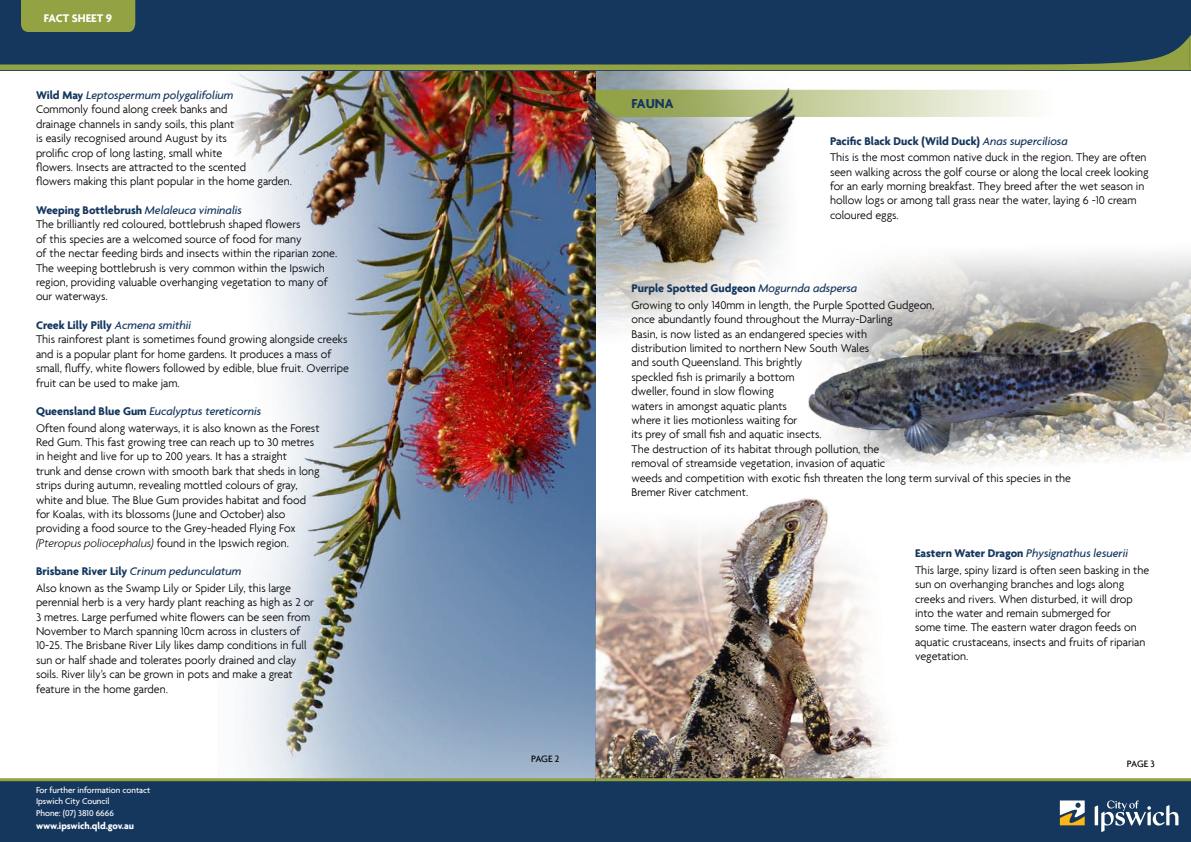
<style>
.page{position:relative;width:1191px;height:842px;background:#fff}
.page>*{position:absolute;margin:0;border:0;box-sizing:border-box;transform-origin:0 0}
.t1{font:700 14px "Agenda";color:#15375e}
.t2{font:300 12px/14.4px "Agenda";color:#000}
.t3{font:700 12px "Agenda";color:#fff}
.t4{font:700 10px "Agenda";color:#fff}
.t5{font:500 10px "Agenda";letter-spacing:-.03em;color:#000}
.t6{font:500 9px/10.8px "Agenda";color:#fff}
.s1{font-weight:700;color:#15375e}
.s2{font-weight:500;font-style:italic;color:#15375e}
.s3{font-style:italic}
</style>
<div class="page">
<img style="left:595px;top:70px;width:224px;height:324px">
<img style="left:218px;top:70px;width:377px;height:708px">
<div style="left:0;top:780px;width:595px;height:62px;background:#15375e"></div>
<hr style="left:0;top:778px;width:595px;height:3px;background:#93a344">
<img style="left:595px;top:468px;width:293px;height:310px">
<img style="left:778px;top:180px;width:413px;height:290px">
<svg style="left:0;top:0;width:1191px;height:70px;background:#25455a"></svg>
<div style="left:595px;top:780px;width:596px;height:62px;background:#15375e"></div>
<hr style="left:595px;top:778px;width:596px;height:3px;background:#93a344">
<svg style="left:1094px;top:800px;width:84px;height:32px"></svg>
<svg style="left:1059px;top:800px;width:25px;height:26px"></svg>
<svg style="left:595px;top:90px;width:434px;height:27px;background:#bbc394"></svg>
<p class="t3" style="left:44px;top:10px;width:70px">FACT SHEET 9</p>
<p class="t2" style="left:36px;top:88px;width:257px"><span class="s1">Wild May</span> <span class="s2">Leptospermum polygalifolium<br></span>Commonly found along creek banks and<br>drainage channels in sandy soils, this plant<br>is easily recognised around August by its<br>prolific crop of long lasting, small white<br>flowers. Insects are attracted to the scented<br>flowers making this plant popular in the home garden.</p>
<p class="t2" style="left:36px;top:203px;width:303px"><span class="s1">Weeping Bottlebrush</span> <span class="s2">Melaleuca viminalis<br></span>The brilliantly red coloured, bottlebrush shaped flowers<br>of this species are a welcomed source of food for many<br>of the nectar feeding birds and insects within the riparian zone.<br>The weeping bottlebrush is very common within the Ipswich region, providing valuable overhanging vegetation to many of our waterways.</p>
<p class="t2" style="left:36px;top:318px;width:314px"><span class="s1">Creek Lilly Pilly</span> <span class="s2">Acmena smithii<br></span>This rainforest plant is sometimes found growing alongside creeks and is a popular plant for home gardens. It produces a mass of small, fluffy, white flowers followed by edible, blue fruit. Overripe fruit can be used to make jam.</p>
<p class="t2" style="left:36px;top:403px;width:285px;line-height:16.4px"><span class="s1">Queensland Blue Gum</span> <span class="s2">Eucalyptus tereticornis<br></span>Often found along waterways, it is also known as the Forest</p>
<p class="t2" style="left:36px;top:435px;width:285px">Red Gum. This fast growing tree can reach up to 30 metres in height and live for up to 200 years. It has a straight<br>trunk and dense crown with smooth bark that sheds in long strips during autumn, revealing mottled colours of gray, white and blue. The Blue Gum provides habitat and food for Koalas, with its blossoms (June and October) also providing a food source to the Grey-headed Flying Fox <span class="s3">(Pteropus poliocephalus)</span> found in the Ipswich region.</p>
<p class="t2" style="left:36px;top:563px;width:256px;line-height:16.4px"><span class="s1">Brisbane River Lily</span> <span class="s2">Crinum pedunculatum<br></span>Also known as the Swamp Lily or Spider Lily, this large</p>
<p class="t2" style="left:36px;top:595px;width:279px">perennial herb is a very hardy plant reaching as high as 2 or 3 metres. Large perfumed white flowers can be seen from November to March spanning 10cm across in clusters of 10-25. The Brisbane River Lily likes damp conditions in full sun or half shade and tolerates poorly drained and clay soils. River lily’s can be grown in pots and make a great feature in the home garden.</p>
<p class="t6" style="left:36px;top:785px;width:116px">For further information contact<br>Ipswich City Council</p>
<p class="t6" style="left:36px;top:807px;width:79px">Phone: (07) 3810 6666</p>
<p class="t4" style="left:36px;top:820px;width:100px">www.ipswich.qld.gov.au</p>
<p class="t5" style="left:531px;top:753px;width:30px">PAGE 2</p>
<p class="t1" style="left:631px;top:95px;width:44px">FAUNA</p>
<p class="t2" style="left:830px;top:133px;width:318px;line-height:16.4px"><span class="s1">Pacific Black Duck (Wild Duck)</span> <span class="s2">Anas superciliosa<br></span>This is the most common native duck in the region. They are often</p>
<p class="t2" style="left:830px;top:164px;width:320px">seen walking across the golf course or along the local creek looking for an early morning breakfast. They breed after the wet season in hollow logs or among tall grass near the water, laying 6 -10 cream coloured eggs.</p>
<p class="t2" style="left:631px;top:280px;width:304px;line-height:16.4px"><span class="s1">Purple Spotted Gudgeon</span> <span class="s2">Mogurnda adspersa<br></span>Growing to only 140mm in length, the Purple Spotted Gudgeon,</p>
<p class="t2" style="left:631px;top:312px;width:441px">once abundantly found throughout the Murray-Darling<br>Basin, is now listed as an endangered species with<br>distribution limited to northern New South Wales<br>and south Queensland. This brightly<br>speckled fish is primarily a bottom<br>dweller, found in slow flowing<br>waters in amongst aquatic plants<br>where it lies motionless waiting for<br>its prey of small fish and aquatic insects.<br>The destruction of its habitat through pollution, the<br>removal of streamside vegetation, invasion of aquatic<br>weeds and competition with exotic fish threaten the long term survival of this species in the Bremer River catchment.</p>
<p class="t2" style="left:915px;top:545px;width:236px;line-height:16.4px"><span class="s1">Eastern Water Dragon</span> <span class="s2">Physignathus lesuerii<br></span>This large, spiny lizard is often seen basking in the</p>
<p class="t2" style="left:915px;top:577px;width:232px">sun on overhanging branches and logs along creeks and rivers. When disturbed, it will drop into the water and remain submerged for<br>some time. The eastern water dragon feeds on aquatic crustaceans, insects and fruits of riparian vegetation.</p>
<p class="t5" style="left:1127px;top:758px;width:30px">PAGE 3</p>
</div>
